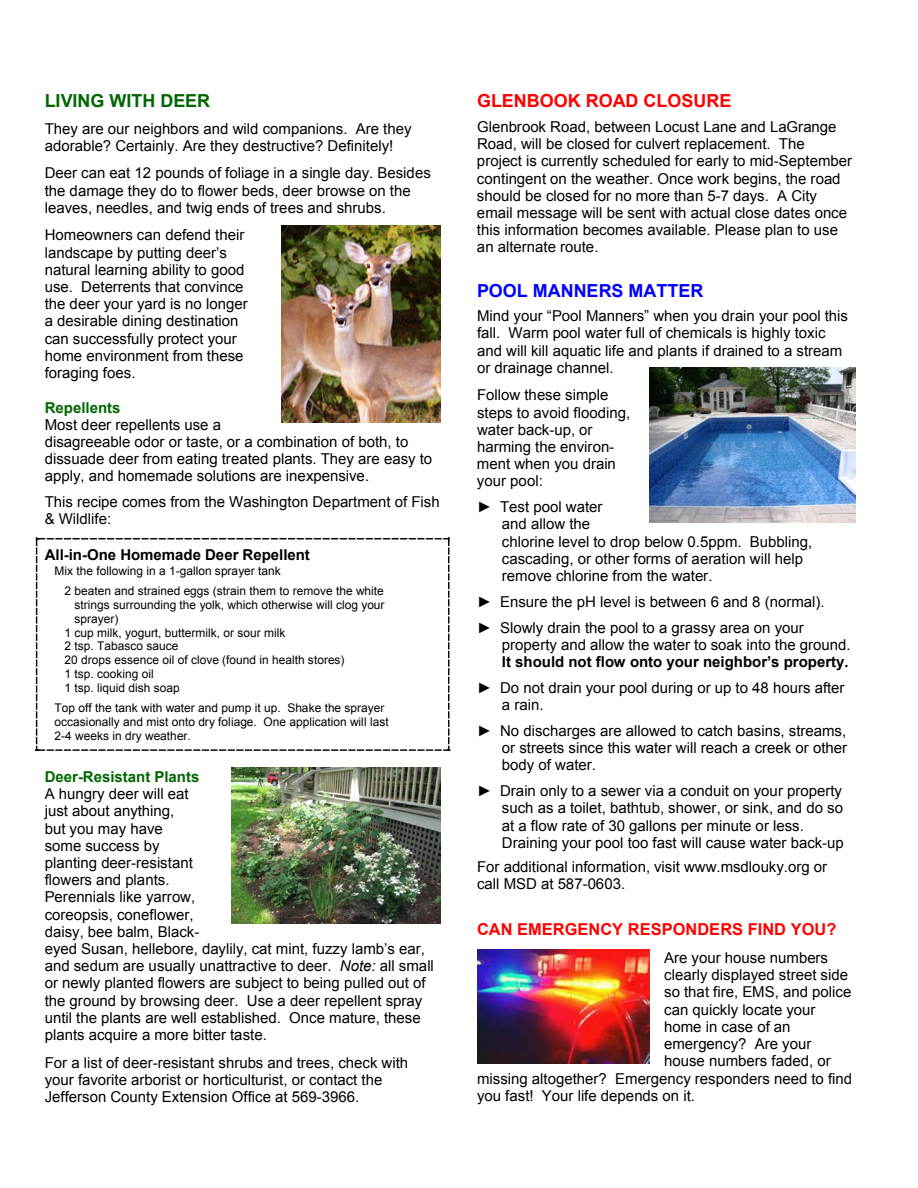
<style>
.page{position:relative;width:918px;height:1188px;background:#fff}
.page>*{position:absolute;margin:0;border:0;box-sizing:border-box;transform-origin:0 0}
.t1{font:700 18px "Arial";color:#f00}
.t2{font:700 18px "Arial";color:#00f}
.t3{font:700 18px "Arial";color:#060}
.t4{font:700 16.5px "Arial";color:#f00}
.t5{font:15px/17.2px "Arial";color:#000}
.t6{font:700 15px "Arial";color:#000}
.t7{font:12px/13.8px "Arial";color:#000}
.s1{font-weight:700;color:#060}
.s2{font-style:italic}
.s3{font-weight:700}
</style>
<div class="page">
<img style="left:282px;top:225px;width:159px;height:198px">
<img style="left:231px;top:767px;width:210px;height:157px">
<img style="left:649px;top:368px;width:207px;height:154px">
<img style="left:477px;top:949px;width:172px;height:115px">
<svg style="left:36px;top:538px;width:413px;height:213px"></svg>
<p class="t3" style="left:45px;top:89px;width:167px">LIVING WITH DEER</p>
<p class="t5" style="left:45px;top:120px;width:368px">They are our neighbors and wild companions. Are they adorable? Certainly. Are they destructive? Definitely!</p>
<p class="t5" style="left:45px;top:165px;width:388px">Deer can eat 12 pounds of foliage in a single day. Besides the damage they do to flower beds, deer browse on the leaves, needles, and twig ends of trees and shrubs.</p>
<p class="t5" style="left:45px;top:227px;width:205px">Homeowners can defend their landscape by putting deer’s natural learning ability to good use. Deterrents that convince the deer your yard is no longer a desirable dining destination can successfully protect your home environment from these foraging foes.</p>
<p class="t5" style="left:45px;top:399px;width:389px"><span class="s1">Repellents<br></span>Most deer repellents use a<br>disagreeable odor or taste, or a combination of both, to dissuade deer from eating treated plants. They are easy to apply, and homemade solutions are inexpensive.</p>
<p class="t5" style="left:45px;top:493px;width:397px">This recipe comes from the Washington Department of Fish &amp; Wildlife:</p>
<p class="t6" style="left:45px;top:545px;width:267px">All-in-One Homemade Deer Repellent</p>
<p class="t7" style="left:65px;top:560px;width:321px;line-height:20.7px;text-indent:-10px">Mix the following in a 1-gallon sprayer tank<br>2 beaten and strained eggs (strain them to remove the white</p>
<p class="t7" style="left:75px;top:598px;width:312px">strings surrounding the yolk, which otherwise will clog your</p>
<p class="t7" style="left:75px;top:612px;width:45px">sprayer)</p>
<p class="t7" style="left:65px;top:626px;width:222px">1 cup milk, yogurt, buttermilk, or sour milk</p>
<p class="t7" style="left:65px;top:639px;width:115px">2 tsp. Tabasco sauce</p>
<p class="t7" style="left:65px;top:653px;width:282px">20 drops essence oil of clove (found in health stores)</p>
<p class="t7" style="left:65px;top:667px;width:91px">1 tsp. cooking oil</p>
<p class="t7" style="left:65px;top:681px;width:117px">1 tsp. liquid dish soap</p>
<p class="t7" style="left:55px;top:701px;width:336px">Top off the tank with water and pump it up. Shake the sprayer occasionally and mist onto dry foliage. One application will last<br>2-4 weeks in dry weather.</p>
<p class="t5" style="left:45px;top:768px;width:391px"><span class="s1">Deer-Resistant Plants<br></span>A hungry deer will eat<br>just about anything,<br>but you may have<br>some success by<br>planting deer-resistant<br>flowers and plants.<br>Perennials like yarrow,<br>coreopsis, coneflower,<br>daisy, bee balm, Black-<br>eyed Susan, hellebore, daylily, cat mint, fuzzy lamb’s ear, and sedum are usually unattractive to deer. <span class="s2">Note:</span> all small or newly planted flowers are subject to being pulled out of the ground by browsing deer. Use a deer repellent spray until the plants are well established. Once mature, these plants acquire a more bitter taste.</p>
<p class="t5" style="left:45px;top:1054px;width:365px">For a list of deer-resistant shrubs and trees, check with your favorite arborist or horticulturist, or contact the<br>Jefferson County Extension Office at 569-3966.</p>
<p class="t1" style="left:477px;top:89px;width:256px">GLENBOOK ROAD CLOSURE</p>
<p class="t5" style="left:477px;top:118px;width:377px">Glenbrook Road, between Locust Lane and LaGrange Road, will be closed for culvert replacement. The project is currently scheduled for early to mid-September contingent on the weather. Once work begins, the road should be closed for no more than 5-7 days. A City email message will be sent with actual close dates once this information becomes available. Please plan to use an alternate route.</p>
<p class="t2" style="left:477px;top:278px;width:228px">POOL MANNERS MATTER</p>
<p class="t5" style="left:477px;top:307px;width:373px">Mind your “Pool Manners” when you drain your pool this fall. Warm pool water full of chemicals is highly toxic and will kill aquatic life and plants if drained to a stream or drainage channel.</p>
<p class="t5" style="left:477px;top:387px;width:155px">Follow these simple steps to avoid flooding, water back-up, or harming the environ&shy;ment when you drain your pool:</p>
<p class="t5" style="left:502px;top:499px;width:312px;text-indent:-25px">► Test pool water<br>and allow the<br>chlorine level to drop below 0.5ppm. Bubbling, cascading, or other forms of aeration will help remove chlorine from the water.</p>
<p class="t5" style="left:477px;top:589px;width:349px;line-height:25.8px">► Ensure the pH level is between 6 and 8 (normal). ► Slowly drain the pool to a grassy area on your</p>
<p class="t5" style="left:502px;top:636px;width:350px">property and allow the water to soak into the ground.<br><span class="s3">It should not flow onto your neighbor’s property.</span></p>
<p class="t5" style="left:502px;top:679px;width:344px;text-indent:-25px">► Do not drain your pool during or up to 48 hours after a rain.</p>
<p class="t5" style="left:502px;top:722px;width:347px;text-align:justify;text-indent:-25px">► No discharges are allowed to catch basins, streams, or streets since this water will reach a creek or other body of water.</p>
<p class="t5" style="left:502px;top:782px;width:344px;text-indent:-25px">► Drain only to a sewer via a conduit on your property such as a toilet, bathtub, shower, or sink, and do so at a flow rate of 30 gallons per minute or less.<br>Draining your pool too fast will cause water back-up</p>
<p class="t5" style="left:477px;top:858px;width:352px">For additional information, visit www.msdlouky.org or call MSD at 587-0603.</p>
<p class="t4" style="left:477px;top:919px;width:361px">CAN EMERGENCY RESPONDERS FIND YOU?</p>
<p class="t5" style="left:664px;top:949px;width:166px">Are your house numbers</p>
<p class="t5" style="left:664px;top:967px;width:185px">clearly displayed street side</p>
<p class="t5" style="left:664px;top:984px;width:189px">so that fire, EMS, and police</p>
<p class="t5" style="left:664px;top:1001px;width:153px">can quickly locate your</p>
<p class="t5" style="left:664px;top:1018px;width:128px">home in case of an</p>
<p class="t5" style="left:664px;top:1035px;width:149px">emergency? Are your</p>
<p class="t5" style="left:664px;top:1053px;width:168px">house numbers faded, or</p>
<p class="t5" style="left:477px;top:1070px;width:377px">missing altogether? Emergency responders need to find</p>
<p class="t5" style="left:477px;top:1087px;width:219px">you fast! Your life depends on it.</p>
</div>
